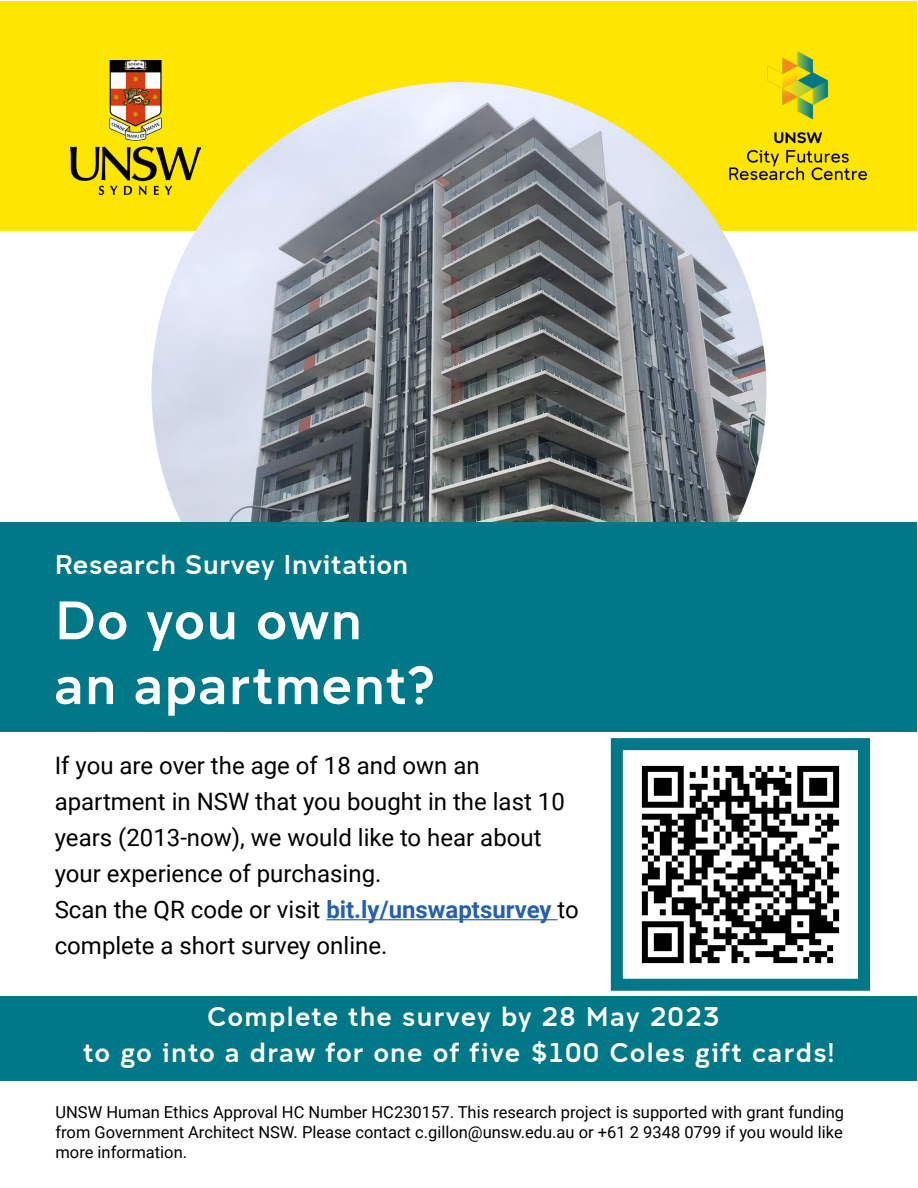
<style>
.page{position:relative;width:918px;height:1188px;background:#fff}
.page>*{position:absolute;margin:0;border:0;box-sizing:border-box;transform-origin:0 0}
.t1{font:54px/64.8px "Clancy";letter-spacing:.025em;color:#fff}
.t2{font:27px/36px "Clancy";letter-spacing:.04em;color:#fff;text-align:center}
.t3{font:24px/36px "Roboto";color:#000}
.t4{font:16.5px/19.8px "Roboto";color:#000;text-align:justify}
.s1{font-weight:700;color:#2460ad}
</style>
<div class="page">
<div style="left:1px;top:1px;width:916px;height:229px;background:#ffe600"></div>
<hr style="left:326px;top:919px;width:232px;height:1px;background:#2460ad">
<img style="left:151px;top:82px;width:616px;height:441px">
<img style="left:71px;top:60px;width:130px;height:134px">
<div style="left:1px;top:523px;width:916px;height:209px;background:#007887"></div>
<img style="left:641px;top:765px;width:199px;height:199px">
<div style="left:611px;top:738px;width:259px;height:253px;border:12px solid #007887"></div>
<div style="left:1px;top:997px;width:916px;height:84px;background:#007887"></div>
<img style="left:718px;top:51px;width:150px;height:142px">
<p class="t2" style="left:55px;top:547px;width:355px">Research Survey Invitation</p>
<h1 class="t1" style="left:55px;top:588px;width:382px">Do you own an apartment?</h1>
<p class="t3" style="left:55px;top:747px;width:526px">If you are over the age of 18 and own an apartment in NSW that you bought in the last 10 years (2013-now), we would like to hear about your experience of purchasing.<br>Scan the QR code or visit <span class="s1">bit.ly/unswaptsurvey</span> to complete a short survey online.</p>
<p class="t2" style="left:84px;top:998px;width:752px">Complete the survey by 28 May 2023<br>to go into a draw for one of five $100 Coles gift cards!</p>
<p class="t4" style="left:55px;top:1102px;width:790px">UNSW Human Ethics Approval HC Number HC230157. This research project is supported with grant funding from Government Architect NSW. Please contact c.gillon@unsw.edu.au or +61 2 9348 0799 if you would like more information.</p>
</div>
